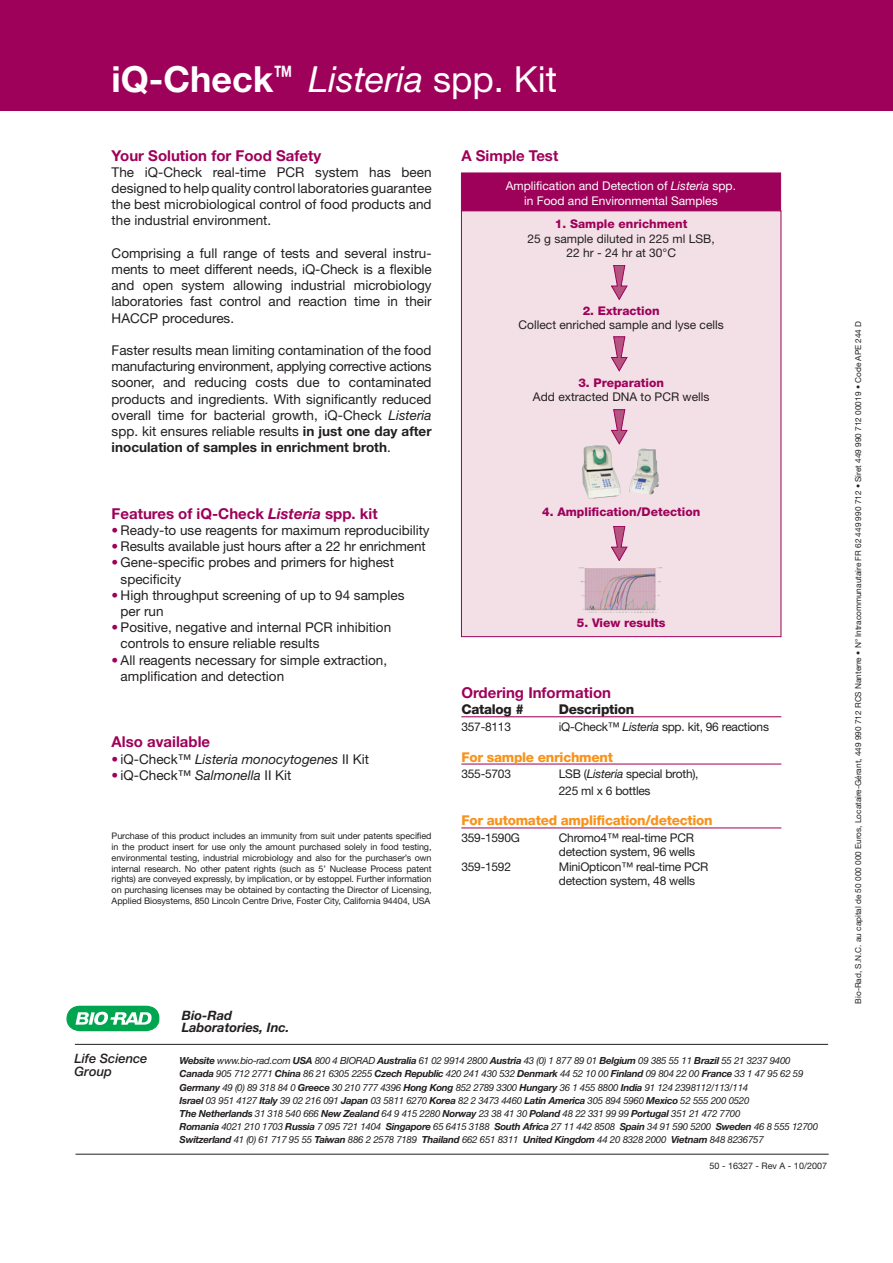
<style>
.page{position:relative;width:893px;height:1263px;background:#fff}
.page>*{position:absolute;margin:0;border:0;box-sizing:border-box;transform-origin:0 0}
.t1{font:700 36px "Helvetica Neue LT";color:#fff}
.t2{font:700 15px "Helvetica Neue LT";color:#9e0159}
.t3{font:13.5px/16.2px "Helvetica Neue LT";color:#231f20}
.t4{font:800 13.5px "Helvetica Neue LT";letter-spacing:-.02em;color:#f7931d}
.t5{font:italic 13.5px "Helvetica Neue LT";color:#231f20}
.t6{font:800 13.5px "Helvetica Neue LT";letter-spacing:-.02em;color:#231f20}
.t7{font:italic 700 12.9px/12px "Helvetica Neue LT";color:#231f20}
.t8{font:italic 500 12.9px/13.5px "Helvetica Neue LT";color:#231f20}
.t9{font:12px/14.4px "Helvetica Neue LT";letter-spacing:-.02em;color:#231f20}
.t10{font:12px/14.4px "Helvetica Neue LT";color:#231f20;text-align:center}
.t11{font:800 12px "Helvetica Neue LT";color:#9e0159}
.t12{font:12px/14.4px "Helvetica Neue LT";color:#fff;text-align:center}
.t13{font:italic 9.75px/13px "Helvetica Neue LT";letter-spacing:-.03em;color:#231f20}
.t14{font:9px/10.8px "Helvetica Neue LT";letter-spacing:-.01em;color:#231f20;text-align:justify}
.t15{font:8.25px "Helvetica Neue LT";color:#231f20}
.s1{font-weight:400;font-style:italic}
.s2{font-weight:400}
.s3{font-style:italic}
.s4{font-weight:700}
.s5{color:#9e0159}
.s6{font-style:normal;color:#9e0159}
.s7{font-style:normal}
</style>
<div class="page">
<hr style="left:75px;top:1044px;width:753px;height:1px;background:#231f20">
<hr style="left:75px;top:1154px;width:754px;height:1px;background:#231f20">
<svg style="left:66px;top:1006px;width:93px;height:25px"></svg>
<div style="left:0;top:0;width:893px;height:111px;background:#9e0159"></div>
<hr style="left:461px;top:716px;width:320px;height:1px;background:#9e0159">
<hr style="left:461px;top:764px;width:320px;height:1px;background:#9e0159">
<hr style="left:461px;top:827px;width:320px;height:1px;background:#9e0159">
<div style="left:461px;top:173px;width:320px;height:39px;background:#9e0159"></div>
<div style="left:461px;top:210px;width:320px;height:427px;background:#f3e0e7;border:1px solid #9e0159"></div>
<svg style="left:611px;top:265px;width:16px;height:35px"></svg>
<svg style="left:611px;top:336px;width:16px;height:35px"></svg>
<svg style="left:611px;top:409px;width:16px;height:35px"></svg>
<svg style="left:611px;top:526px;width:16px;height:31px"></svg>
<img style="left:582px;top:445px;width:77px;height:54px">
<img style="left:578px;top:557px;width:85px;height:56px">
<h1 class="t1" style="left:112px;top:57px;width:447px">iQ-Check<sup>™</sup> <span class="s1">Listeria</span> <span class="s2">spp. Kit</span></h1>
<p class="t2" style="left:112px;top:146px;width:211px">Your Solution for Food Safety</p>
<p class="t3" style="left:112px;top:164px;width:321px;text-align:justify">The iQ-Check real-time PCR system has been designed to help quality control laboratories guarantee the best microbiological control of food products and the industrial environment.</p>
<p class="t3" style="left:112px;top:245px;width:322px;text-align:justify">Comprising a full range of tests and several instru&shy;ments to meet different needs, iQ-Check is a flexible and open system allowing industrial microbiology laboratories fast control and reaction time in their HACCP procedures.</p>
<p class="t3" style="left:112px;top:342px;width:321px;text-align:justify">Faster results mean limiting contamination of the food manufacturing environment, applying corrective actions sooner, and reducing costs due to contaminated products and ingredients. With significantly reduced overall time for bacterial growth, iQ-Check <span class="s3">Listeria </span>spp. kit ensures reliable results <span class="s4">in just one day after inoculation of samples in enrichment broth</span>.</p>
<p class="t2" style="left:112px;top:504px;width:268px">Features of iQ-Check <span class="s3">Listeria</span> spp. kit</p>
<p class="t3" style="left:112px;top:522px;width:320px"><span class="s5">•</span> Ready-to use reagents for maximum reproducibility</p>
<p class="t3" style="left:112px;top:538px;width:316px"><span class="s5">•</span> Results available just hours after a 22 hr enrichment</p>
<p class="t3" style="left:121px;top:554px;width:275px;text-indent:-9px"><span class="s5">•</span> Gene-specific probes and primers for highest specificity</p>
<p class="t3" style="left:121px;top:587px;width:285px;text-indent:-9px"><span class="s5">•</span> High throughput screening of up to 94 samples per run</p>
<p class="t3" style="left:121px;top:619px;width:272px;text-indent:-9px"><span class="s5">•</span> Positive, negative and internal PCR inhibition controls to ensure reliable results</p>
<p class="t3" style="left:121px;top:651px;width:268px;text-indent:-9px"><span class="s5">•</span> All reagents necessary for simple extraction, amplification and detection</p>
<p class="t2" style="left:112px;top:733px;width:100px">Also available</p>
<p class="t5" style="left:112px;top:751px;width:259px"><span class="s6">•</span> <span class="s7">iQ-Check™</span> Listeria monocytogenes <span class="s7">II Kit</span></p>
<p class="t3" style="left:112px;top:767px;width:181px"><span class="s5">•</span> iQ-Check™ <span class="s3">Salmonella</span> II Kit</p>
<p class="t14" style="left:112px;top:830px;width:321px">Purchase of this product includes an immunity from suit under patents specified in the product insert for use only the amount purchased solely in food testing, environmental testing, industrial microbiology and also for the purchaser’s own internal research. No other patent rights (such as 5’ Nuclease Process patent rights) are conveyed expressly, by implication, or by estoppel. Further information on purchasing licenses may be obtained by contacting the Director of Licensing, Applied Biosystems, 850 Lincoln Centre Drive, Foster City, California 94404, USA</p>
<p class="t2" style="left:461px;top:146px;width:98px">A Simple Test</p>
<p class="t12" style="left:506px;top:178px;width:232px">Amplification and Detection of <span class="s3">Listeria</span> spp. in Food and Environmental Samples</p>
<p class="t11" style="left:555px;top:217px;width:134px">1. Sample enrichment</p>
<p class="t10" style="left:528px;top:231px;width:189px">25 g sample diluted in 225 ml LSB,<br>22 hr - 24 hr at 30°C</p>
<p class="t11" style="left:583px;top:303px;width:78px">2. Extraction</p>
<p class="t10" style="left:519px;top:318px;width:207px">Collect enriched sample and lyse cells</p>
<p class="t11" style="left:578px;top:375px;width:87px">3. Preparation</p>
<p class="t10" style="left:533px;top:390px;width:178px">Add extracted DNA to PCR wells</p>
<p class="t11" style="left:542px;top:505px;width:160px">4. Amplification/Detection</p>
<p class="t11" style="left:577px;top:615px;width:90px">5. View results</p>
<p class="t2" style="left:461px;top:683px;width:151px">Ordering Information</p>
<p class="t6" style="left:461px;top:701px;width:64px">Catalog #</p>
<p class="t6" style="left:559px;top:701px;width:77px">Description</p>
<p class="t9" style="left:461px;top:719px;width:51px">357-8113</p>
<p class="t9" style="left:559px;top:719px;width:212px">iQ-Check™ <span class="s3">Listeria</span> spp. kit, 96 reactions</p>
<p class="t4" style="left:461px;top:749px;width:153px">For sample enrichment</p>
<p class="t9" style="left:461px;top:766px;width:51px">355-5703</p>
<p class="t9" style="left:559px;top:765px;width:141px;line-height:16.5px">LSB (<span class="s3">Listeria</span> special broth),<br>225 ml x 6 bottles</p>
<p class="t4" style="left:461px;top:813px;width:253px">For automated amplification/detection</p>
<p class="t9" style="left:461px;top:830px;width:60px">359-1590G</p>
<p class="t9" style="left:559px;top:830px;width:138px">Chromo4™ real-time PCR detection system, 96 wells</p>
<p class="t9" style="left:461px;top:859px;width:51px">359-1592</p>
<p class="t9" style="left:559px;top:859px;width:151px">MiniOpticon™ real-time PCR detection system, 48 wells</p>
<p class="t7" style="left:182px;top:1009px;width:109px">Bio-Rad<br>Laboratories, Inc.</p>
<p class="t8" style="left:74px;top:1051px;width:75px">Life Science<br>Group</p>
<p class="t13" style="left:180px;top:1054px;width:640px"><span class="s4">Website</span> www.bio-rad.com <span class="s4">USA</span> 800 4 BIORAD <span class="s4">Australia</span> 61 02 9914 2800 <span class="s4">Austria</span> 43 (0) 1 877 89 01 <span class="s4">Belgium</span> 09 385 55 11 <span class="s4">Brazil</span> 55 21 3237 9400<br><span class="s4">Canada</span> 905 712 2771 <span class="s4">China</span> 86 21 6305 2255 <span class="s4">Czech Republic</span> 420 241 430 532 <span class="s4">Denmark</span> 44 52 10 00 <span class="s4">Finland</span> 09 804 22 00 <span class="s4">France</span> 33 1 47 95 62 59<br><span class="s4">Germany</span> 49 (0) 89 318 84 0 <span class="s4">Greece</span> 30 210 777 4396 <span class="s4">Hong Kong</span> 852 2789 3300 <span class="s4">Hungary</span> 36 1 455 8800 <span class="s4">India</span> 91 124 2398112/113/114<br><span class="s4">Israel</span> 03 951 4127 <span class="s4">Italy</span> 39 02 216 091 <span class="s4">Japan</span> 03 5811 6270 <span class="s4">Korea</span> 82 2 3473 4460 <span class="s4">Latin America</span> 305 894 5960 <span class="s4">Mexico</span> 52 555 200 0520<br><span class="s4">The Netherlands</span> 31 318 540 666 <span class="s4">New Zealand</span> 64 9 415 2280 <span class="s4">Norway</span> 23 38 41 30 <span class="s4">Poland</span> 48 22 331 99 99 <span class="s4">Portugal</span> 351 21 472 7700<br><span class="s4">Romania</span> 4021 210 1703 <span class="s4">Russia</span> 7 095 721 1404 <span class="s4">Singapore</span> 65 6415 3188 <span class="s4">South Africa</span> 27 11 442 8508 <span class="s4">Spain</span> 34 91 590 5200 <span class="s4">Sweden</span> 46 8 555 12700<br><span class="s4">Switzerland</span> 41 (0) 61 717 95 55 <span class="s4">Taiwan</span> 886 2 2578 7189 <span class="s4">Thailand</span> 662 651 8311 <span class="s4">United Kingdom</span> 44 20 8328 2000 <span class="s4">Vietnam</span> 848 8236757</p>
<p class="t14" style="left:710px;top:1160px;width:119px">50 - 16327 - Rev A - 10/2007</p>
<p class="t15" style="left:853px;top:1003px;width:684px;rotate:-90deg">Bio-Rad, S.N.C. au capital de 50 000 000 Euros, Locataire-Gérant, 449 990 712 RCS Nanterre • N° Intracommunautaire FR 62 449 990 712 • Siret 449 990 712 00019 • Code APE 244 D</p>
</div>
